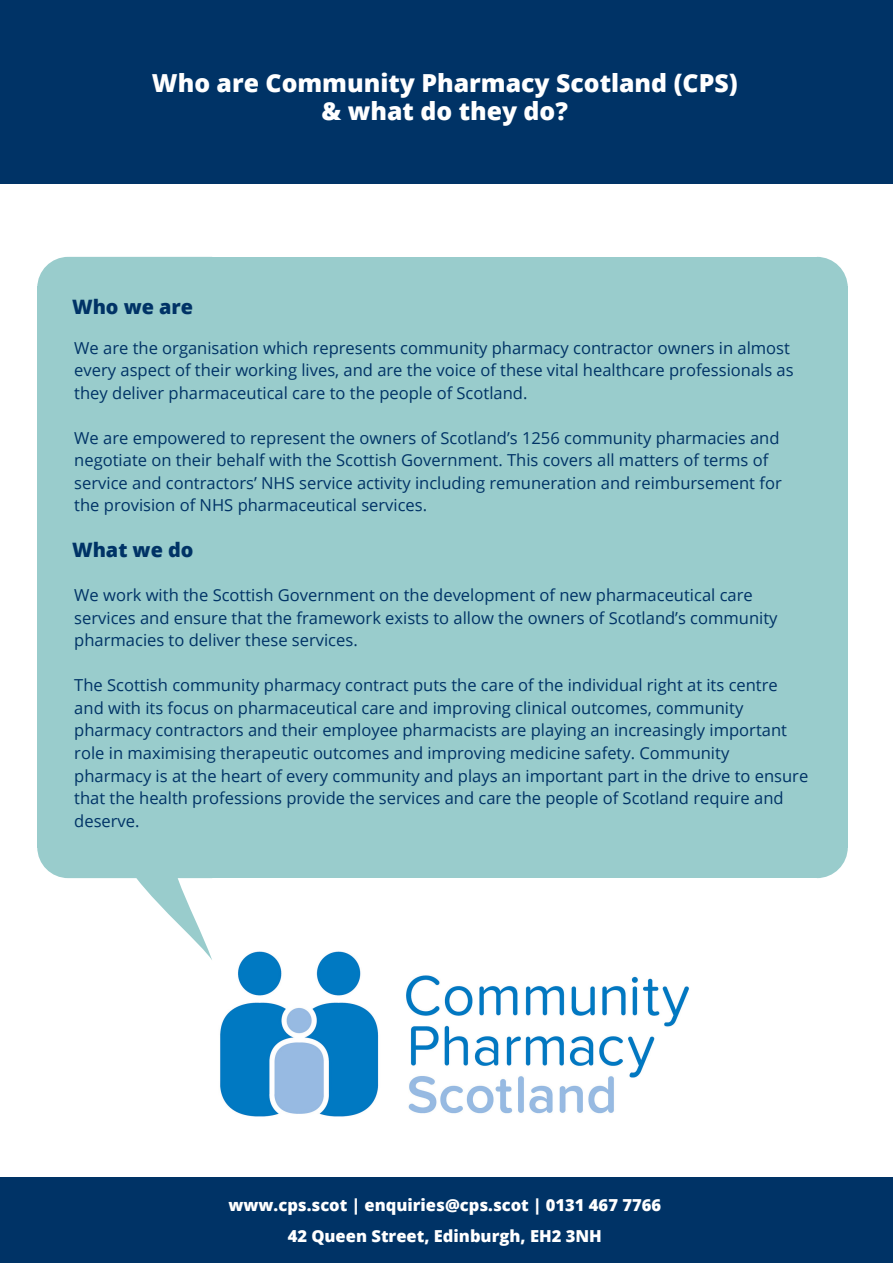
<style>
.page{position:relative;width:893px;height:1263px;background:#fff}
.page>*{position:absolute;margin:0;border:0;box-sizing:border-box;transform-origin:0 0}
.t1{font:800 24.9px/28.2px "Open Sans";color:#fff;text-align:center}
.t2{font:800 19.8px "Open Sans";color:#036}
.t3{font:16.5px/22.5px "Open Sans";color:#036}
.t4{font:800 16.5px/30.5px "Open Sans";color:#fff;text-align:center}
</style>
<div class="page">
<div style="left:0;top:0;width:893px;height:184px;background:#036"></div>
<img style="left:220px;top:951px;width:469px;height:166px">
<div style="left:37px;top:287px;width:175px;height:561px;background:#9cc"></div>
<div style="left:211px;top:847px;width:607px;height:31px;background:#9cc"></div>
<svg style="left:818px;top:848px;width:30px;height:30px"></svg>
<svg style="left:37px;top:848px;width:175px;height:112px"></svg>
<div style="left:817px;top:287px;width:31px;height:561px;background:#9cc"></div>
<svg style="left:818px;top:257px;width:30px;height:30px"></svg>
<div style="left:211px;top:287px;width:607px;height:561px;background:#9cc"></div>
<div style="left:211px;top:257px;width:607px;height:31px;background:#9cc"></div>
<div style="left:37px;top:257px;width:174px;height:30px;background:#9cc"></div>
<div style="left:0;top:1177px;width:893px;height:86px;background:#036"></div>
<h1 class="t1" style="left:152px;top:68px;width:587px">Who are Community Pharmacy Scotland (CPS) &amp; what do they do?</h1>
<p class="t2" style="left:72px;top:293px;width:123px">Who we are</p>
<p class="t3" style="left:74px;top:336px;width:721px">We are the organisation which represents community pharmacy contractor owners in almost every aspect of their working lives, and are the voice of these vital healthcare professionals as they deliver pharmaceutical care to the people of Scotland.</p>
<p class="t3" style="left:74px;top:426px;width:709px">We are empowered to represent the owners of Scotland’s 1256 community pharmacies and negotiate on their behalf with the Scottish Government. This covers all matters of terms of service and contractors’ NHS service activity including remuneration and reimbursement for the provision of NHS pharmaceutical services.</p>
<p class="t2" style="left:72px;top:536px;width:123px">What we do</p>
<p class="t3" style="left:74px;top:584px;width:705px">We work with the Scottish Government on the development of new pharmaceutical care services and ensure that the framework exists to allow the owners of Scotland’s community pharmacies to deliver these services.</p>
<p class="t3" style="left:74px;top:674px;width:735px">The Scottish community pharmacy contract puts the care of the individual right at its centre and with its focus on pharmaceutical care and improving clinical outcomes, community pharmacy contractors and their employee pharmacists are playing an increasingly important role in maximising therapeutic outcomes and improving medicine safety. Community pharmacy is at the heart of every community and plays an important part in the drive to ensure that the health professions provide the services and care the people of Scotland require and deserve.</p>
<p class="t4" style="left:228px;top:1190px;width:434px">www.cps.scot | enquiries@cps.scot | 0131 467 7766<br>42 Queen Street, Edinburgh, EH2 3NH</p>
</div>
